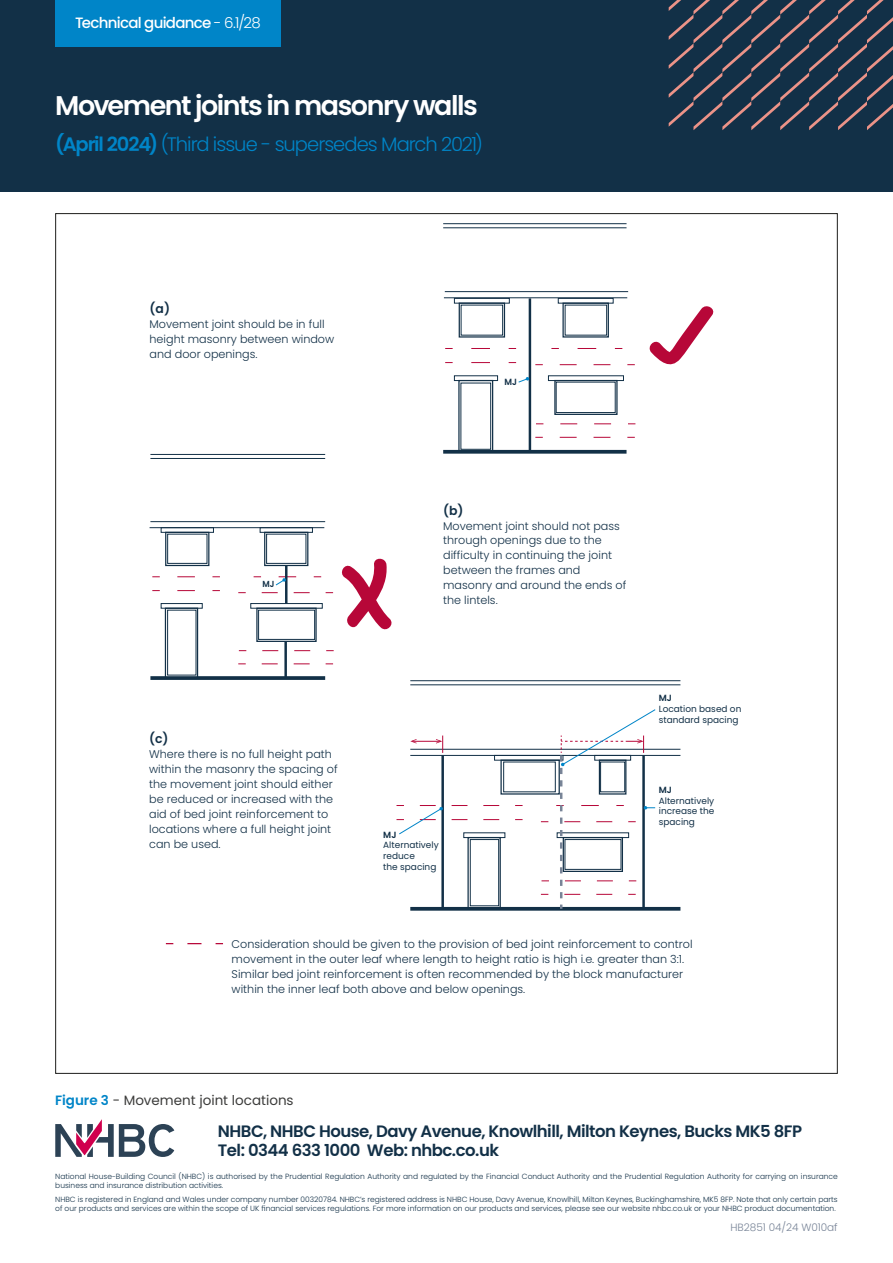
<style>
.page{position:relative;width:893px;height:1263px;background:#fff}
.page>*{position:absolute;margin:0;border:0;box-sizing:border-box;transform-origin:0 0}
.t1{font:600 27px "Poppins";letter-spacing:-.055em;color:#fff}
.t2{font:300 19.5px "Poppins";letter-spacing:-.05em;color:#0085c8}
.t3{font:600 16.5px/19.5px "Poppins";letter-spacing:-.03em;color:#123047}
.t4{font:500 15px "Poppins";letter-spacing:-.05em;color:#fff}
.t5{font:13.5px "Poppins";color:#3c3c3b}
.t6{font:600 12.45px "Poppins";color:#123047}
.t7{font:300 11.25px/14.9px "Poppins";color:#123047}
.t8{font:300 10.5px "Poppins";letter-spacing:-.005em;color:#788497}
.t9{font:9px/10.8px "Poppins";color:#123047}
.t10{font:600 9px "Poppins";color:#123047}
.t11{font:600 9px "Poppins";color:#123047;scale:.95 1}
.t12{font:600 8.7px "Poppins";color:#123047;scale:.93 1}
.t13{font:300 7.5px/9px "Poppins";color:#123047}
.s1{font-weight:300}
.s2{font-weight:600}
.s3{font-weight:600;color:#0085c8}
</style>
<div class="page">
<div style="left:0;top:0;width:893px;height:191px;background:#123047"></div>
<svg style="left:669px;top:0;width:224px;height:130px"></svg>
<svg style="left:55px;top:1119px;width:119px;height:38px"></svg>
<hr style="left:441px;top:755px;width:3px;height:154px;background:#123047">
<hr style="left:410px;top:680px;width:270px;height:1px;background:#123047">
<hr style="left:410px;top:684px;width:270px;height:1px;background:#123047">
<hr style="left:410px;top:755px;width:270px;height:1px;background:#123047">
<div style="left:500px;top:759px;width:60px;height:36px;border:1px solid #123047"></div>
<div style="left:494px;top:755px;width:69px;height:5px;border:1px solid #123047"></div>
<svg style="left:410px;top:907px;width:270px;height:4px"></svg>
<hr style="left:476px;top:908px;width:30px;height:1px;background:#123047">
<div style="left:467px;top:837px;width:34px;height:72px;border:1px solid #123047"></div>
<div style="left:463px;top:832px;width:42px;height:6px;border:1px solid #123047"></div>
<hr style="left:410px;top:749px;width:270px;height:1px;background:#123047">
<div style="left:503px;top:762px;width:53px;height:30px;border:1px solid #123047"></div>
<div style="left:470px;top:839px;width:29px;height:67px;border:1px solid #123047"></div>
<svg style="left:396px;top:805px;width:110px;height:30px"></svg>
<svg style="left:187px;top:943px;width:15px;height:1px"></svg>
<hr style="left:150px;top:454px;width:175px;height:1px;background:#123047">
<hr style="left:150px;top:458px;width:175px;height:1px;background:#123047">
<hr style="left:150px;top:527px;width:174px;height:1px;background:#123047">
<div style="left:165px;top:532px;width:44px;height:34px;border:1px solid #123047"></div>
<div style="left:161px;top:527px;width:53px;height:6px;border:1px solid #123047"></div>
<div style="left:264px;top:532px;width:44px;height:34px;border:1px solid #123047"></div>
<div style="left:260px;top:527px;width:53px;height:6px;border:1px solid #123047"></div>
<div style="left:256px;top:608px;width:61px;height:34px;border:1px solid #123047"></div>
<div style="left:250px;top:603px;width:73px;height:5px;border:1px solid #123047"></div>
<svg style="left:150px;top:676px;width:175px;height:4px"></svg>
<hr style="left:173px;top:678px;width:30px;height:1px;background:#123047">
<div style="left:165px;top:608px;width:33px;height:71px;border:1px solid #123047"></div>
<div style="left:161px;top:603px;width:42px;height:5px;border:1px solid #123047"></div>
<hr style="left:284px;top:641px;width:3px;height:37px;background:#123047">
<svg style="left:177px;top:576px;width:18px;height:1px"></svg>
<svg style="left:177px;top:590px;width:18px;height:1px"></svg>
<svg style="left:262px;top:650px;width:49px;height:1px"></svg>
<svg style="left:262px;top:663px;width:48px;height:1px"></svg>
<hr style="left:150px;top:521px;width:175px;height:1px;background:#123047">
<div style="left:167px;top:534px;width:40px;height:30px;border:1px solid #123047"></div>
<div style="left:258px;top:610px;width:57px;height:30px;border:1px solid #123047"></div>
<div style="left:167px;top:610px;width:29px;height:65px;border:1px solid #123047"></div>
<svg style="left:254px;top:557px;width:138px;height:76px"></svg>
<hr style="left:443px;top:223px;width:183px;height:1px;background:#123047">
<hr style="left:443px;top:227px;width:183px;height:1px;background:#123047">
<hr style="left:444px;top:297px;width:183px;height:1px;background:#123047">
<div style="left:459px;top:302px;width:46px;height:36px;border:1px solid #123047"></div>
<div style="left:454px;top:298px;width:56px;height:5px;border:1px solid #123047"></div>
<div style="left:562px;top:302px;width:47px;height:36px;border:1px solid #123047"></div>
<div style="left:558px;top:298px;width:55px;height:5px;border:1px solid #123047"></div>
<div style="left:554px;top:380px;width:64px;height:35px;border:1px solid #123047"></div>
<div style="left:548px;top:375px;width:76px;height:6px;border:1px solid #123047"></div>
<svg style="left:443px;top:450px;width:183px;height:4px"></svg>
<hr style="left:467px;top:451px;width:32px;height:1px;background:#123047">
<div style="left:458px;top:380px;width:35px;height:72px;border:1px solid #123047"></div>
<div style="left:454px;top:375px;width:44px;height:6px;border:1px solid #123047"></div>
<hr style="left:529px;top:298px;width:2px;height:154px;background:#123047">
<svg style="left:471px;top:348px;width:19px;height:1px"></svg>
<svg style="left:471px;top:362px;width:19px;height:1px"></svg>
<svg style="left:578px;top:348px;width:19px;height:1px"></svg>
<svg style="left:560px;top:364px;width:51px;height:1px"></svg>
<svg style="left:560px;top:423px;width:52px;height:1px"></svg>
<svg style="left:560px;top:437px;width:51px;height:1px"></svg>
<hr style="left:445px;top:291px;width:183px;height:1px;background:#123047">
<div style="left:461px;top:383px;width:30px;height:67px;border:1px solid #123047"></div>
<div style="left:556px;top:382px;width:59px;height:31px;border:1px solid #123047"></div>
<svg style="left:649px;top:306px;width:65px;height:59px"></svg>
<svg style="left:518px;top:377px;width:11px;height:6px"></svg>
<svg style="left:410px;top:735px;width:33px;height:18px"></svg>
<svg style="left:556px;top:709px;width:100px;height:200px"></svg>
<div style="left:55px;top:0;width:226px;height:46px;background:#0085c8"></div>
<h3 class="t4" style="left:75px;top:14px;width:187px">Technical guidance <span class="s1">- 6.1/28</span></h3>
<h1 class="t1" style="left:55px;top:90px;width:424px">Movement joints in masonry walls</h1>
<h2 class="t2" style="left:55px;top:132px;width:429px"><span class="s2">(April 2024)</span> (Third issue - supersedes March 2021)</h2>
<p class="t6" style="left:150px;top:302px;width:22px">(a)</p>
<p class="t7" style="left:150px;top:317px;width:186px">Movement joint should be in full height masonry between window and door openings.</p>
<p class="t11" style="left:504px;top:376px;width:15px">MJ</p>
<p class="t12" style="left:262px;top:579px;width:14px">MJ</p>
<p class="t6" style="left:149px;top:731px;width:21px">(c)</p>
<p class="t7" style="left:149px;top:747px;width:190px">Where there is no full height path within the masonry the spacing of the movement joint should either be reduced or increased with the aid of bed joint reinforcement to locations where a full height joint can be used.</p>
<p class="t6" style="left:443px;top:503px;width:22px">(b)</p>
<p class="t7" style="left:443px;top:518px;width:185px">Movement joint should not pass through openings due to the difficulty in continuing the joint between the frames and masonry and around the ends of the lintels.</p>
<p class="t10" style="left:383px;top:829px;width:15px">MJ</p>
<p class="t9" style="left:383px;top:840px;width:57px">Alternatively reduce<br>the spacing</p>
<p class="t10" style="left:659px;top:693px;width:15px">MJ</p>
<p class="t9" style="left:659px;top:704px;width:84px">Location based on standard spacing</p>
<p class="t10" style="left:659px;top:784px;width:15px">MJ</p>
<p class="t9" style="left:659px;top:795px;width:57px;text-align:justify">Alternatively increase the spacing</p>
<p class="t7" style="left:232px;top:937px;width:463px">Consideration should be given to the provision of bed joint reinforcement to control movement in the outer leaf where length to height ratio is high i.e. greater than 3:1.<br>Similar bed joint reinforcement is often recommended by the block manufacturer within the inner leaf both above and below openings.</p>
<p class="t5" style="left:55px;top:1092px;width:240px"><span class="s3">Figure 3</span> - Movement joint locations</p>
<h3 class="t3" style="left:218px;top:1121px;width:586px">NHBC, NHBC House, Davy Avenue, Knowlhill, Milton Keynes, Bucks MK5 8FP<br>Tel: 0344 633 1000 Web: nhbc.co.uk</h3>
<p class="t13" style="left:55px;top:1172px;width:784px">National House-Building Council (NHBC) is authorised by the Prudential Regulation Authority and regulated by the Financial Conduct Authority and the Prudential Regulation Authority for carrying on insurance business and insurance distribution activities.</p>
<p class="t13" style="left:55px;top:1195px;width:784px">NHBC is registered in England and Wales under company number 00320784. NHBC’s registered address is NHBC House, Davy Avenue, Knowlhill, Milton Keynes, Buckinghamshire, MK5 8FP. Note that only certain parts of our products and services are within the scope of UK financial services regulations. For more information on our products and services, please see our website nhbc.co.uk or your NHBC product documentation.</p>
<p class="t8" style="left:730px;top:1221px;width:109px">HB2851 04/24 W010af</p>
</div>
